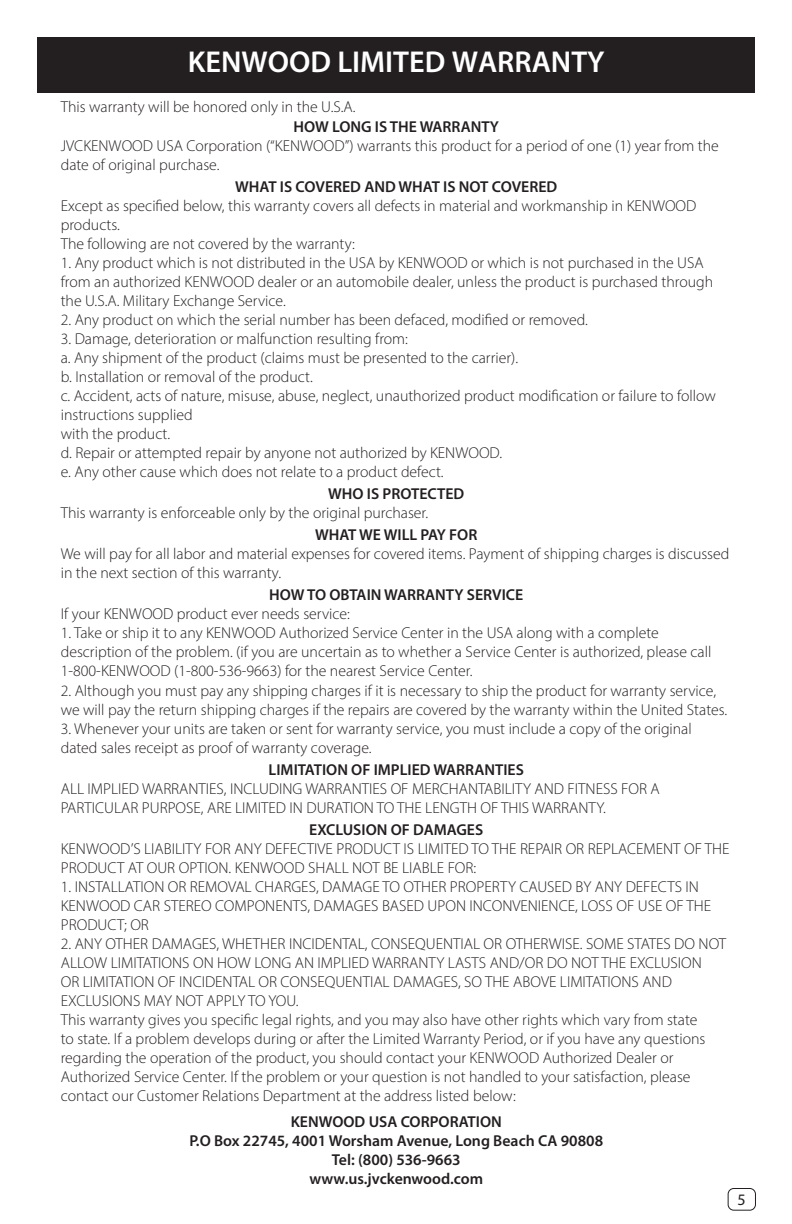
<style>
.page{position:relative;width:792px;height:1224px;background:#fff}
.page>*{position:absolute;margin:0;border:0;box-sizing:border-box;transform-origin:0 0}
.MM_Rear_Body_Center{font:600 30.2px "Myriad Pro";color:#fff}
.MM_PageNo{font:16px "Myriad Pro";color:#231f20}
._7P-L{font:300 15.8px/19px "Myriad Pro";color:#231f20}
._7P-L-2{font:600 15.8px "Myriad Pro";color:#231f20}
</style>
<div class="page">
<div style="left:37px;top:37px;width:718px;height:56px;background:#231f20"></div>
<div style="left:728px;top:1188px;width:28px;height:23px;border:1px solid #231f20;border-radius:6px"></div>
<p class="MM_Rear_Body_Center" style="left:188px;top:43px;width:418px">KENWOOD LIMITED WARRANTY</p>
<p class="_7P-L" style="left:61px;top:97px;width:296px">This warranty will be honored only in the U.S.A.</p>
<p class="_7P-L-2" style="left:293px;top:116px;width:207px">HOW LONG IS THE WARRANTY</p>
<p class="_7P-L" style="left:61px;top:136px;width:660px">JVCKENWOOD USA Corporation (“KENWOOD”) warrants this product for a period of one (1) year from the date of original purchase.</p>
<p class="_7P-L-2" style="left:235px;top:176px;width:324px">WHAT IS COVERED AND WHAT IS NOT COVERED</p>
<p class="_7P-L" style="left:61px;top:196px;width:637px">Except as specified below, this warranty covers all defects in material and workmanship in KENWOOD products.</p>
<p class="_7P-L" style="left:61px;top:234px;width:296px">The following are not covered by the warranty:</p>
<p class="_7P-L" style="left:61px;top:253px;width:654px">1. Any product which is not distributed in the USA by KENWOOD or which is not purchased in the USA from an authorized KENWOOD dealer or an automobile dealer, unless the product is purchased through the U.S.A. Military Exchange Service.</p>
<p class="_7P-L" style="left:61px;top:310px;width:529px">2. Any product on which the serial number has been defaced, modified or removed.</p>
<p class="_7P-L" style="left:61px;top:329px;width:349px">3. Damage, deterioration or malfunction resulting from:</p>
<p class="_7P-L" style="left:61px;top:348px;width:459px">a. Any shipment of the product (claims must be presented to the carrier).</p>
<p class="_7P-L" style="left:61px;top:367px;width:254px">b. Installation or removal of the product.</p>
<p class="_7P-L" style="left:61px;top:386px;width:657px">c. Accident, acts of nature, misuse, abuse, neglect, unauthorized product modification or failure to follow instructions supplied</p>
<p class="_7P-L" style="left:61px;top:424px;width:111px">with the product.</p>
<p class="_7P-L" style="left:61px;top:443px;width:443px">d. Repair or attempted repair by anyone not authorized by KENWOOD.</p>
<p class="_7P-L" style="left:61px;top:462px;width:384px">e. Any other cause which does not relate to a product defect.</p>
<p class="_7P-L-2" style="left:328px;top:484px;width:138px">WHO IS PROTECTED</p>
<p class="_7P-L" style="left:61px;top:503px;width:369px">This warranty is enforceable only by the original purchaser.</p>
<p class="_7P-L-2" style="left:315px;top:525px;width:164px">WHAT WE WILL PAY FOR</p>
<p class="_7P-L" style="left:61px;top:544px;width:670px">We will pay for all labor and material expenses for covered items. Payment of shipping charges is discussed in the next section of this warranty.</p>
<p class="_7P-L-2" style="left:269px;top:585px;width:256px">HOW TO OBTAIN WARRANTY SERVICE</p>
<p class="_7P-L" style="left:61px;top:604px;width:291px">If your KENWOOD product ever needs service:</p>
<p class="_7P-L" style="left:61px;top:623px;width:652px">1. Take or ship it to any KENWOOD Authorized Service Center in the USA along with a complete description of the problem. (if you are uncertain as to whether a Service Center is authorized, please call<br>1-800-KENWOOD (1-800-536-9663) for the nearest Service Center.</p>
<p class="_7P-L" style="left:61px;top:681px;width:668px">2. Although you must pay any shipping charges if it is necessary to ship the product for warranty service, we will pay the return shipping charges if the repairs are covered by the warranty within the United States.</p>
<p class="_7P-L" style="left:61px;top:719px;width:633px">3. Whenever your units are taken or sent for warranty service, you must include a copy of the original dated sales receipt as proof of warranty coverage.</p>
<p class="_7P-L-2" style="left:269px;top:759px;width:257px">LIMITATION OF IMPLIED WARRANTIES</p>
<p class="_7P-L" style="left:61px;top:779px;width:601px">ALL IMPLIED WARRANTIES, INCLUDING WARRANTIES OF MERCHANTABILITY AND FITNESS FOR A<br>PARTICULAR PURPOSE, ARE LIMITED IN DURATION TO THE LENGTH OF THIS WARRANTY.</p>
<p class="_7P-L-2" style="left:309px;top:819px;width:176px">EXCLUSION OF DAMAGES</p>
<p class="_7P-L" style="left:61px;top:839px;width:670px">KENWOOD’S LIABILITY FOR ANY DEFECTIVE PRODUCT IS LIMITED TO THE REPAIR OR REPLACEMENT OF THE<br>PRODUCT AT OUR OPTION. KENWOOD SHALL NOT BE LIABLE FOR:</p>
<p class="_7P-L" style="left:61px;top:877px;width:652px">1. INSTALLATION OR REMOVAL CHARGES, DAMAGE TO OTHER PROPERTY CAUSED BY ANY DEFECTS IN<br>KENWOOD CAR STEREO COMPONENTS, DAMAGES BASED UPON INCONVENIENCE, LOSS OF USE OF THE<br>PRODUCT; OR</p>
<p class="_7P-L" style="left:61px;top:934px;width:667px">2. ANY OTHER DAMAGES, WHETHER INCIDENTAL, CONSEQUENTIAL OR OTHERWISE. SOME STATES DO NOT ALLOW LIMITATIONS ON HOW LONG AN IMPLIED WARRANTY LASTS AND/OR DO NOT THE EXCLUSION<br>OR LIMITATION OF INCIDENTAL OR CONSEQUENTIAL DAMAGES, SO THE ABOVE LIMITATIONS AND EXCLUSIONS MAY NOT APPLY TO YOU.</p>
<p class="_7P-L" style="left:61px;top:1010px;width:646px">This warranty gives you specific legal rights, and you may also have other rights which vary from state to state. If a problem develops during or after the Limited Warranty Period, or if you have any questions regarding the operation of the product, you should contact your KENWOOD Authorized Dealer or Authorized Service Center. If the problem or your question is not handled to your satisfaction, please contact our Customer Relations Department at the address listed below:</p>
<p class="_7P-L-2" style="left:291px;top:1112px;width:213px">KENWOOD USA CORPORATION</p>
<p class="_7P-L-2" style="left:189px;top:1131px;width:415px">P.O Box 22745, 4001 Worsham Avenue, Long Beach CA 90808</p>
<p class="_7P-L-2" style="left:332px;top:1150px;width:130px">Tel: (800) 536-9663</p>
<p class="_7P-L-2" style="left:309px;top:1169px;width:175px">www.us.jvckenwood.com</p>
<p class="MM_PageNo" style="left:738px;top:1190px;width:10px">5</p>
</div>
